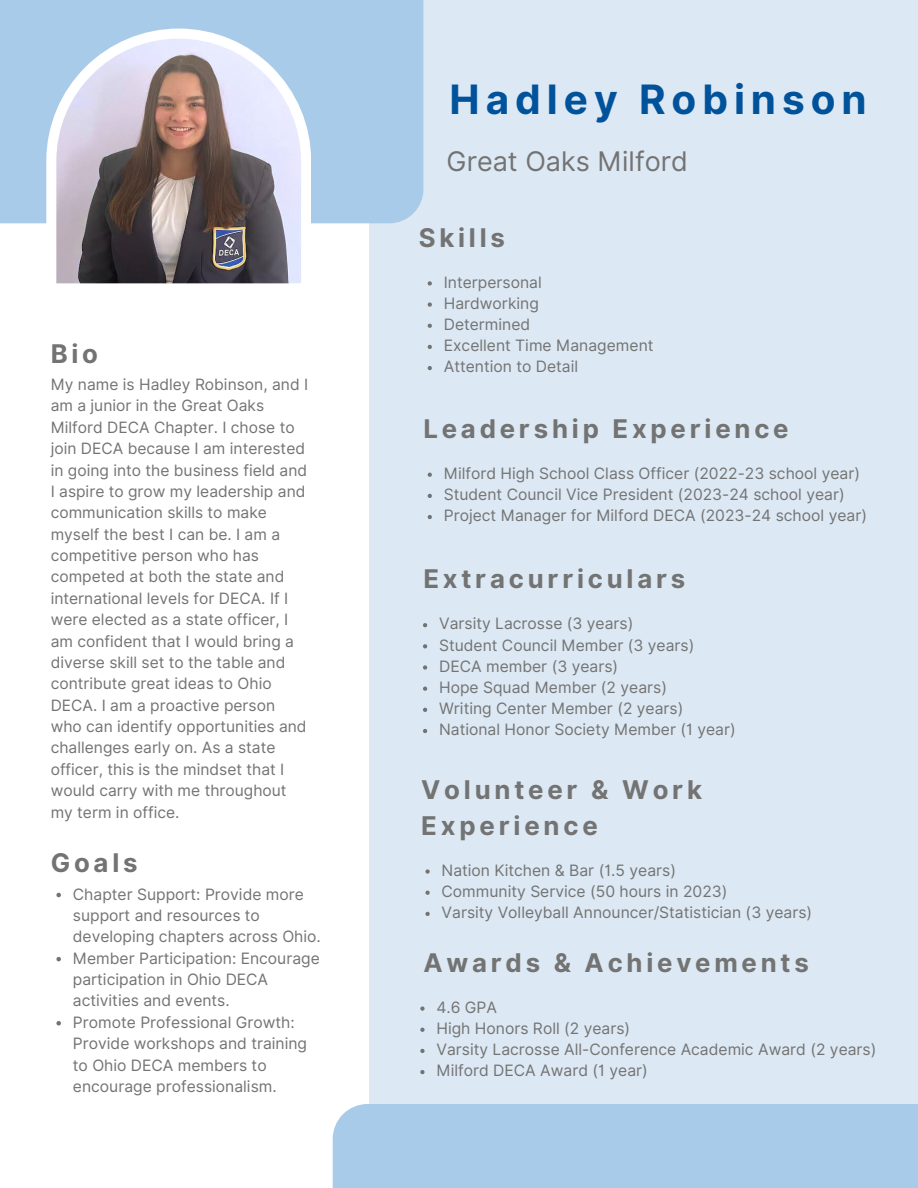
<style>
.page{position:relative;width:918px;height:1188px;background:#fff}
.page>*{position:absolute;margin:0;border:0;box-sizing:border-box;transform-origin:0 0}
.t1{font:700 40.5px "Inter";letter-spacing:.145em;color:#00529b}
.t2{font:27px "Inter";color:#737373}
.t3{font:700 25.8px/36px "Inter";letter-spacing:.145em;color:#737373}
.t4{font:15.6px/21.3px "Inter";color:#737373}
</style>
<div class="page">
<div style="left:369px;top:0;width:549px;height:1184px;background:#dce8f3"></div>
<div style="left:0;top:0;width:423px;height:223px;background:#a8cbea"></div>
<div style="left:333px;top:1104px;width:585px;height:84px;background:#a8cbea"></div>
<svg style="left:46px;top:29px;width:265px;height:194px"></svg>
<svg style="left:50px;top:32px;width:258px;height:252px;fill:#fbfcfe"></svg>
<img style="left:56px;top:39px;width:245px;height:244px">
<svg style="left:428px;top:473px;width:4px;height:4px"></svg>
<svg style="left:428px;top:494px;width:4px;height:4px"></svg>
<svg style="left:428px;top:515px;width:4px;height:4px"></svg>
<svg style="left:423px;top:623px;width:4px;height:4px"></svg>
<svg style="left:423px;top:644px;width:4px;height:4px"></svg>
<svg style="left:423px;top:665px;width:4px;height:5px"></svg>
<svg style="left:423px;top:687px;width:4px;height:4px"></svg>
<svg style="left:423px;top:708px;width:4px;height:4px"></svg>
<svg style="left:423px;top:729px;width:4px;height:4px"></svg>
<svg style="left:425px;top:869px;width:5px;height:5px"></svg>
<svg style="left:425px;top:891px;width:5px;height:4px"></svg>
<svg style="left:425px;top:912px;width:5px;height:4px"></svg>
<svg style="left:420px;top:1006px;width:5px;height:5px"></svg>
<svg style="left:420px;top:1028px;width:5px;height:4px"></svg>
<svg style="left:420px;top:1049px;width:5px;height:4px"></svg>
<svg style="left:420px;top:1070px;width:5px;height:4px"></svg>
<svg style="left:56px;top:893px;width:5px;height:4px"></svg>
<svg style="left:56px;top:957px;width:5px;height:4px"></svg>
<svg style="left:56px;top:1021px;width:5px;height:5px"></svg>
<svg style="left:428px;top:281px;width:4px;height:5px"></svg>
<svg style="left:428px;top:302px;width:4px;height:5px"></svg>
<svg style="left:428px;top:324px;width:4px;height:4px"></svg>
<svg style="left:428px;top:345px;width:4px;height:4px"></svg>
<svg style="left:428px;top:366px;width:4px;height:4px"></svg>
<p class="t3" style="left:51px;top:335px;width:49px">Bio</p>
<p class="t4" style="left:51px;top:374px;width:259px">My name is Hadley Robinson, and I am a junior in the Great Oaks<br>Milford DECA Chapter. I chose to join DECA because I am interested in going into the business field and<br>I aspire to grow my leadership and communication skills to make myself the best I can be. I am a competitive person who has competed at both the state and international levels for DECA. If I were elected as a state officer, I am confident that I would bring a diverse skill set to the table and contribute great ideas to Ohio<br>DECA. I am a proactive person who can identify opportunities and challenges early on. As a state officer, this is the mindset that I would carry with me throughout my term in office.</p>
<p class="t3" style="left:51px;top:845px;width:88px">Goals</p>
<h2 class="t4" style="left:73px;top:883px;width:249px">Chapter Support: Provide more support and resources to developing chapters across Ohio.</h2>
<p class="t4" style="left:73px;top:947px;width:248px">Member Participation: Encourage participation in Ohio DECA activities and events.</p>
<p class="t4" style="left:73px;top:1011px;width:236px">Promote Professional Growth:<br>Provide workshops and training to Ohio DECA members to encourage professionalism.</p>
<p class="t1" style="left:450px;top:75px;width:419px">Hadley Robinson</p>
<p class="t2" style="left:447px;top:145px;width:243px">Great Oaks Milford</p>
<p class="t3" style="left:419px;top:219px;width:88px">Skills</p>
<p class="t4" style="left:444px;top:271px;width:100px">Interpersonal</p>
<h2 class="t4" style="left:444px;top:293px;width:97px">Hardworking</h2>
<p class="t4" style="left:444px;top:314px;width:88px">Determined</p>
<h2 class="t4" style="left:444px;top:335px;width:211px">Excellent Time Management</h2>
<p class="t4" style="left:444px;top:356px;width:136px">Attention to Detail</p>
<p class="t3" style="left:423px;top:411px;width:367px">Leadership Experience</p>
<h3 class="t4" style="left:444px;top:463px;width:418px">Milford High School Class Officer (2022-23 school year)</h3>
<h2 class="t4" style="left:444px;top:484px;width:402px">Student Council Vice President (2023-24 school year)</h2>
<p class="t4" style="left:444px;top:505px;width:425px">Project Manager for Milford DECA (2023-24 school year)</p>
<p class="t3" style="left:423px;top:561px;width:263px">Extracurriculars</p>
<h2 class="t4" style="left:439px;top:613px;width:196px">Varsity Lacrosse (3 years)</h2>
<p class="t4" style="left:439px;top:634px;width:257px">Student Council Member (3 years)</p>
<p class="t4" style="left:439px;top:655px;width:181px">DECA member (3 years)</p>
<p class="t4" style="left:439px;top:677px;width:229px">Hope Squad Member (2 years)</p>
<h2 class="t4" style="left:439px;top:698px;width:246px">Writing Center Member (2 years)</h2>
<p class="t4" style="left:439px;top:719px;width:298px">National Honor Society Member (1 year)</p>
<p class="t3" style="left:421px;top:771px;width:282px">Volunteer &amp; Work<br>Experience</p>
<p class="t4" style="left:442px;top:859px;width:236px">Nation Kitchen &amp; Bar (1.5 years)</p>
<p class="t4" style="left:442px;top:881px;width:287px">Community Service (50 hours in 2023)</p>
<p class="t4" style="left:442px;top:902px;width:372px">Varsity Volleyball Announcer/Statistician (3 years)</p>
<p class="t3" style="left:423px;top:944px;width:387px">Awards &amp; Achievements</p>
<p class="t4" style="left:436px;top:997px;width:62px">4.6 GPA</p>
<p class="t4" style="left:436px;top:1018px;width:195px">High Honors Roll (2 years)</p>
<h2 class="t4" style="left:436px;top:1039px;width:442px">Varsity Lacrosse All-Conference Academic Award (2 years)</h2>
<p class="t4" style="left:436px;top:1060px;width:213px">Milford DECA Award (1 year)</p>
</div>
